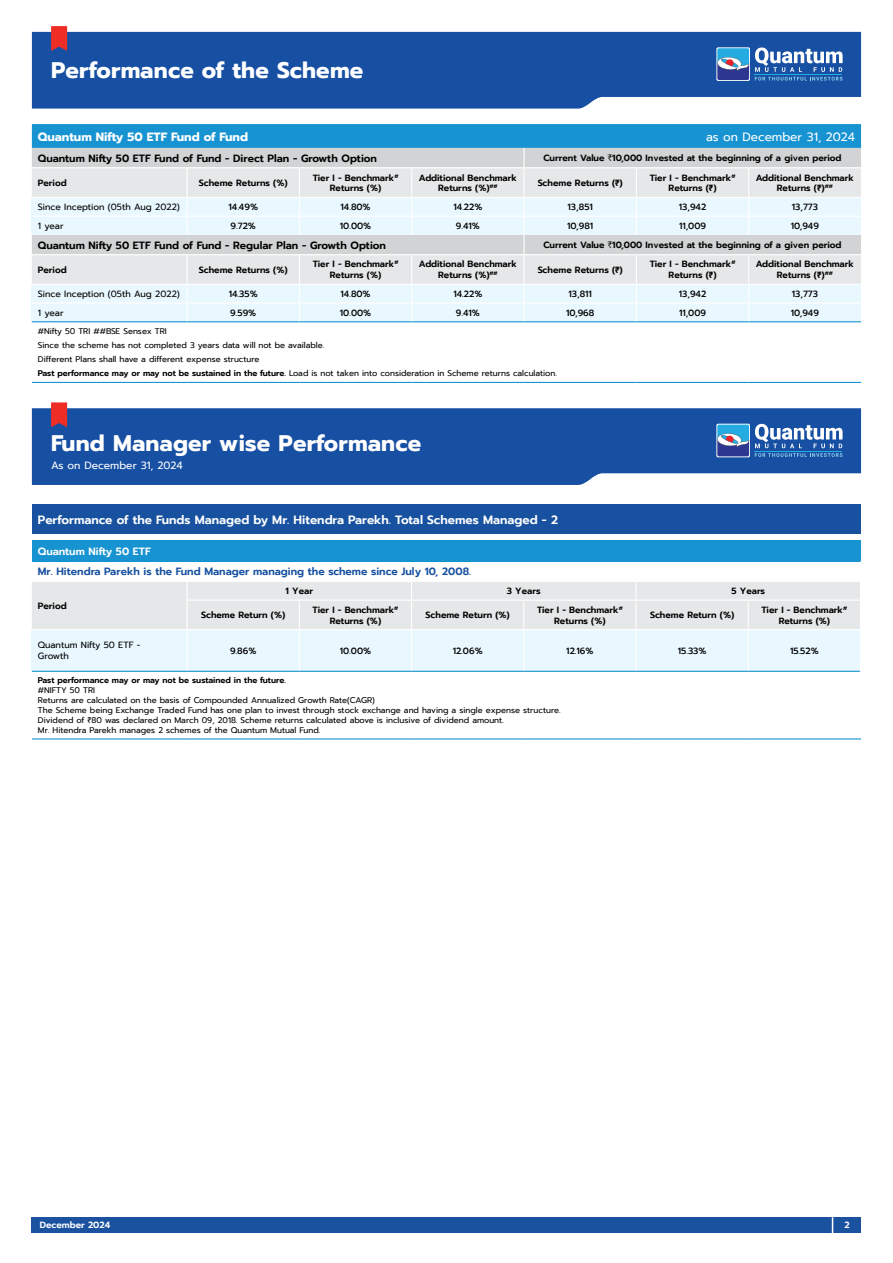
<style>
.page{position:relative;width:893px;height:1263px;background:#fff}
.page>*{position:absolute;margin:0;border:0;box-sizing:border-box;transform-origin:0 0}
.t1{font:700 22.5px "Prompt";letter-spacing:.01em;color:#fff}
.t2{font:600 12px "Prompt";color:#fff}
.t3{font:700 12px "Prompt";color:#fff}
.t4{font:12px "Prompt";color:#fff}
.t5{font:600 10.5px "Prompt";color:#000}
.t6{font:600 10.5px "Prompt";color:#1751a0}
.t7{font:10.5px "Prompt";color:#fff}
.t8{font:600 10.5px "Prompt";color:#fff}
.t9{font:600 9px/10.8px "Prompt";color:#000;text-align:center}
.t10{font:500 9px "Prompt";color:#000}
.t11{font:9px/10.8px "Prompt";color:#000}
.t12{font:600 9px "Prompt";color:#fff}
.t13{font:8.25px/9.9px "Prompt";color:#000}
.t14{font:600 8.25px "Prompt";color:#000}
.s1{font-family:"Rupee Foradian";font-weight:400}
.s2{font-weight:600}
</style>
<div class="page">
<div style="left:32px;top:1217px;width:829px;height:16px;background:#1b52a0"></div>
<svg style="left:832px;top:1217px;width:1px;height:16px"></svg>
<svg style="left:32px;top:32px;width:829px;height:77px;background:#2559a8"></svg>
<svg style="left:51px;top:26px;width:16px;height:25px"></svg>
<div style="left:713px;top:43px;width:134px;height:42px;background:#174fa3"></div>
<svg style="left:716px;top:47px;width:127px;height:34px"></svg>
<div style="left:32px;top:504px;width:828px;height:30px;background:#1751a0"></div>
<div style="left:32px;top:540px;width:828px;height:21px;background:#1893d2"></div>
<svg style="left:32px;top:561px;width:829px;height:110px"></svg>
<hr style="left:32px;top:629px;width:155px;height:1px;background:#fff">
<hr style="left:187px;top:629px;width:112px;height:1px;background:#fff">
<hr style="left:187px;top:630px;width:1px;height:41px;background:#fff">
<hr style="left:299px;top:629px;width:113px;height:1px;background:#fff">
<hr style="left:299px;top:630px;width:1px;height:41px;background:#fff">
<hr style="left:412px;top:629px;width:112px;height:1px;background:#fff">
<hr style="left:411px;top:630px;width:1px;height:41px;background:#fff">
<hr style="left:524px;top:629px;width:112px;height:1px;background:#fff">
<hr style="left:523px;top:630px;width:1px;height:41px;background:#fff">
<hr style="left:636px;top:629px;width:112px;height:1px;background:#fff">
<hr style="left:635px;top:630px;width:2px;height:41px;background:#fff">
<hr style="left:748px;top:629px;width:113px;height:1px;background:#fff">
<hr style="left:748px;top:630px;width:1px;height:41px;background:#fff">
<hr style="left:860px;top:630px;width:1px;height:41px;background:#fff">
<hr style="left:32px;top:671px;width:155px;height:1px;background:#1893d2">
<hr style="left:187px;top:671px;width:112px;height:1px;background:#1893d2">
<hr style="left:299px;top:671px;width:113px;height:1px;background:#1893d2">
<hr style="left:412px;top:671px;width:112px;height:1px;background:#1893d2">
<hr style="left:524px;top:671px;width:112px;height:1px;background:#1893d2">
<hr style="left:636px;top:671px;width:112px;height:1px;background:#1893d2">
<hr style="left:748px;top:671px;width:112px;height:1px;background:#1893d2">
<hr style="left:32px;top:738px;width:155px;height:1px;background:#1893d2">
<hr style="left:187px;top:738px;width:112px;height:1px;background:#1893d2">
<hr style="left:299px;top:738px;width:113px;height:1px;background:#1893d2">
<hr style="left:412px;top:738px;width:112px;height:1px;background:#1893d2">
<hr style="left:524px;top:738px;width:112px;height:1px;background:#1893d2">
<hr style="left:636px;top:738px;width:112px;height:1px;background:#1893d2">
<hr style="left:748px;top:738px;width:113px;height:1px;background:#1893d2">
<svg style="left:32px;top:124px;width:829px;height:198px;background:#cadfea"></svg>
<hr style="left:32px;top:382px;width:155px;height:1px;background:#1893d2">
<hr style="left:187px;top:382px;width:112px;height:1px;background:#1893d2">
<hr style="left:299px;top:382px;width:113px;height:1px;background:#1893d2">
<hr style="left:412px;top:382px;width:112px;height:1px;background:#1893d2">
<hr style="left:524px;top:382px;width:112px;height:1px;background:#1893d2">
<hr style="left:636px;top:382px;width:113px;height:1px;background:#1893d2">
<hr style="left:749px;top:382px;width:112px;height:1px;background:#1893d2">
<svg style="left:32px;top:408px;width:829px;height:77px;background:#2459a8"></svg>
<svg style="left:51px;top:402px;width:16px;height:25px"></svg>
<div style="left:713px;top:420px;width:134px;height:41px;background:#174fa3"></div>
<svg style="left:716px;top:424px;width:126px;height:33px"></svg>
<h1 class="t1" style="left:51px;top:53px;width:314px">Performance of the Scheme</h1>
<h2 class="t3" style="left:38px;top:127px;width:212px">Quantum Nifty 50 ETF Fund of Fund</h2>
<h2 class="t4" style="left:706px;top:128px;width:150px">as on December 31, 2024</h2>
<p class="t5" style="left:38px;top:150px;width:341px">Quantum Nifty 50 ETF Fund of Fund - Direct Plan - Growth Option</p>
<p class="t9" style="left:544px;top:153px;width:299px">Current Value <span class="s1">`</span>10,000 Invested at the beginning of a given period</p>
<p class="t9" style="left:38px;top:177px;width:30px">Period</p>
<p class="t9" style="left:199px;top:177px;width:90px">Scheme Returns (%)</p>
<p class="t9" style="left:313px;top:172px;width:87px">Tier I - Benchmark<sup>#<br></sup>Returns (%)</p>
<p class="t9" style="left:419px;top:172px;width:100px">Additional Benchmark<br>Returns (%)<sup>##</sup></p>
<p class="t9" style="left:538px;top:177px;width:87px">Scheme Returns (₹)</p>
<p class="t9" style="left:650px;top:172px;width:87px">Tier I - Benchmark<sup>#<br></sup>Returns (₹)</p>
<p class="t9" style="left:756px;top:172px;width:100px">Additional Benchmark<br>Returns (₹)<sup>##</sup></p>
<p class="t11" style="left:38px;top:202px;width:144px">Since Inception (05th Aug 2022)</p>
<p class="t10" style="left:228px;top:201px;width:31px">14.49%</p>
<p class="t10" style="left:340px;top:201px;width:32px">14.80%</p>
<p class="t10" style="left:453px;top:201px;width:31px">14.22%</p>
<p class="t10" style="left:568px;top:201px;width:27px">13,851</p>
<p class="t10" style="left:679px;top:201px;width:29px">13,942</p>
<p class="t10" style="left:792px;top:201px;width:28px">13,773</p>
<p class="t11" style="left:38px;top:220px;width:27px">1 year</p>
<p class="t10" style="left:231px;top:219px;width:27px">9.72%</p>
<p class="t10" style="left:340px;top:219px;width:33px">10.00%</p>
<p class="t10" style="left:456px;top:219px;width:26px">9.41%</p>
<p class="t10" style="left:567px;top:219px;width:28px">10,981</p>
<p class="t10" style="left:679px;top:219px;width:28px">11,009</p>
<p class="t10" style="left:791px;top:219px;width:30px">10,949</p>
<p class="t5" style="left:38px;top:237px;width:350px">Quantum Nifty 50 ETF Fund of Fund - Regular Plan - Growth Option</p>
<p class="t9" style="left:544px;top:240px;width:299px">Current Value <span class="s1">`</span>10,000 Invested at the beginning of a given period</p>
<p class="t9" style="left:38px;top:264px;width:30px">Period</p>
<p class="t9" style="left:199px;top:264px;width:90px">Scheme Returns (%)</p>
<p class="t9" style="left:313px;top:259px;width:87px">Tier I - Benchmark<sup>#<br></sup>Returns (%)</p>
<p class="t9" style="left:419px;top:259px;width:100px">Additional Benchmark<br>Returns (%)<sup>##</sup></p>
<p class="t9" style="left:538px;top:264px;width:87px">Scheme Returns (₹)</p>
<p class="t9" style="left:650px;top:259px;width:87px">Tier I - Benchmark<sup>#<br></sup>Returns (₹)</p>
<p class="t9" style="left:756px;top:259px;width:100px">Additional Benchmark<br>Returns (₹)<sup>##</sup></p>
<p class="t11" style="left:38px;top:288px;width:144px">Since Inception (05th Aug 2022)</p>
<p class="t10" style="left:229px;top:287px;width:30px">14.35%</p>
<p class="t10" style="left:340px;top:287px;width:32px">14.80%</p>
<p class="t10" style="left:453px;top:287px;width:31px">14.22%</p>
<p class="t10" style="left:568px;top:287px;width:25px">13,811</p>
<p class="t10" style="left:679px;top:287px;width:29px">13,942</p>
<p class="t10" style="left:792px;top:287px;width:28px">13,773</p>
<p class="t11" style="left:38px;top:307px;width:27px">1 year</p>
<p class="t10" style="left:230px;top:306px;width:27px">9.59%</p>
<p class="t10" style="left:340px;top:306px;width:33px">10.00%</p>
<p class="t10" style="left:456px;top:306px;width:26px">9.41%</p>
<p class="t10" style="left:566px;top:306px;width:30px">10,968</p>
<p class="t10" style="left:679px;top:306px;width:28px">11,009</p>
<p class="t10" style="left:791px;top:306px;width:30px">10,949</p>
<p class="t13" style="left:38px;top:324px;width:520px;line-height:14.1px">#Nifty 50 TRI ##BSE Sensex TRI<br>Since the scheme has not completed 3 years data will not be available.<br>Different Plans shall have a different expense structure<br><span class="s2">Past performance may or may not be sustained in the future.</span> Load is not taken into consideration in Scheme returns calculation.</p>
<h1 class="t1" style="left:51px;top:426px;width:372px">Fund Manager wise Performance</h1>
<p class="t7" style="left:51px;top:458px;width:133px">As on December 31, 2024</p>
<h2 class="t2" style="left:38px;top:511px;width:522px">Performance of the Funds Managed by Mr. Hitendra Parekh. Total Schemes Managed - 2</h2>
<p class="t8" style="left:38px;top:543px;width:114px">Quantum Nifty 50 ETF</p>
<p class="t6" style="left:38px;top:564px;width:435px">Mr. Hitendra Parekh is the Fund Manager managing the scheme since July 10, 2008.</p>
<p class="t9" style="left:38px;top:600px;width:30px">Period</p>
<p class="t9" style="left:286px;top:586px;width:29px">1 Year</p>
<p class="t9" style="left:507px;top:586px;width:35px">3 Years</p>
<p class="t9" style="left:731px;top:586px;width:35px">5 Years</p>
<p class="t9" style="left:201px;top:610px;width:86px">Scheme Return (%)</p>
<p class="t9" style="left:313px;top:604px;width:87px">Tier I - Benchmark<sup>#<br></sup>Returns (%)</p>
<p class="t9" style="left:426px;top:610px;width:86px">Scheme Return (%)</p>
<p class="t9" style="left:537px;top:604px;width:87px">Tier I - Benchmark<sup>#<br></sup>Returns (%)</p>
<p class="t9" style="left:650px;top:610px;width:86px">Scheme Return (%)</p>
<p class="t9" style="left:761px;top:604px;width:87px">Tier I - Benchmark<sup>#<br></sup>Returns (%)</p>
<p class="t11" style="left:38px;top:640px;width:104px">Quantum Nifty 50 ETF -<br>Growth</p>
<p class="t10" style="left:230px;top:644px;width:28px">9.86%</p>
<p class="t10" style="left:340px;top:644px;width:33px">10.00%</p>
<p class="t10" style="left:453px;top:644px;width:31px">12.06%</p>
<p class="t10" style="left:566px;top:644px;width:29px">12.16%</p>
<p class="t10" style="left:678px;top:644px;width:30px">15.33%</p>
<p class="t10" style="left:790px;top:644px;width:30px">15.52%</p>
<p class="t14" style="left:38px;top:674px;width:250px">Past performance may or may not be sustained in the future.</p>
<p class="t13" style="left:38px;top:685px;width:524px">#NIFTY 50 TRI<br>Returns are calculated on the basis of Compounded Annualized Growth Rate(CAGR)<br>The Scheme being Exchange Traded Fund has one plan to invest through stock exchange and having a single expense structure.<br>Dividend of ₹80 was declared on March 09, 2018. Scheme returns calculated above is inclusive of dividend amount.<br>Mr. Hitendra Parekh manages 2 schemes of the Quantum Mutual Fund.</p>
<p class="t12" style="left:40px;top:1218px;width:72px">December 2024</p>
<p class="t12" style="left:844px;top:1218px;width:7px">2</p>
</div>
